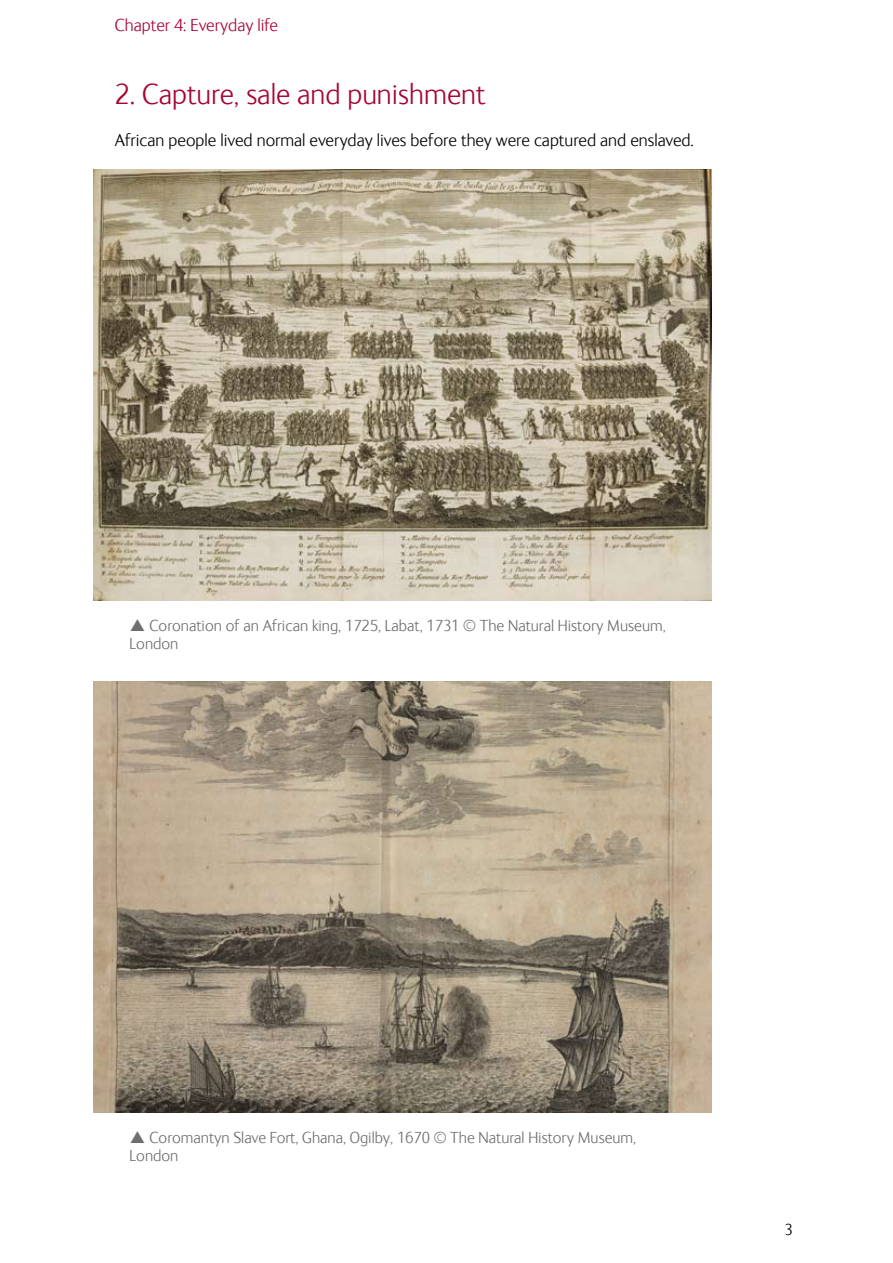
<style>
.page{position:relative;width:893px;height:1263px;background:#fff}
.page>*{position:absolute;margin:0;border:0;box-sizing:border-box;transform-origin:0 0}
.t1{font:300 30px "NHM Ingrid";color:#a70532}
.t2{font:300 18px "NHM Ingrid";color:#000}
.t3{font:300 18px "NHM Ingrid";color:#a70532}
.t4{font:300 16.5px/18px "NHM Ingrid";color:#6d6f71}
.t5{font:300 16.5px "NHM Ingrid";color:#000}
</style>
<div class="page">
<img style="left:94px;top:169px;width:618px;height:431px">
<img style="left:94px;top:681px;width:617px;height:431px">
<p class="t3" style="left:115px;top:16px;width:165px">Chapter 4: Everyday life</p>
<h1 class="t1" style="left:115px;top:79px;width:372px">2. Capture, sale and punishment</h1>
<p class="t2" style="left:115px;top:131px;width:581px">African people lived normal everyday lives before they were captured and enslaved.</p>
<p class="t4" style="left:130px;top:617px;width:538px;text-indent:20px">Coronation of an African king, 1725, Labat, 1731 © The Natural History Museum,<br>London</p>
<p class="t4" style="left:130px;top:1129px;width:508px;text-indent:20px">Coromantyn Slave Fort, Ghana, Ogilby, 1670 © The Natural History Museum,<br>London</p>
<p class="t5" style="left:785px;top:1221px;width:10px">3</p>
</div>
